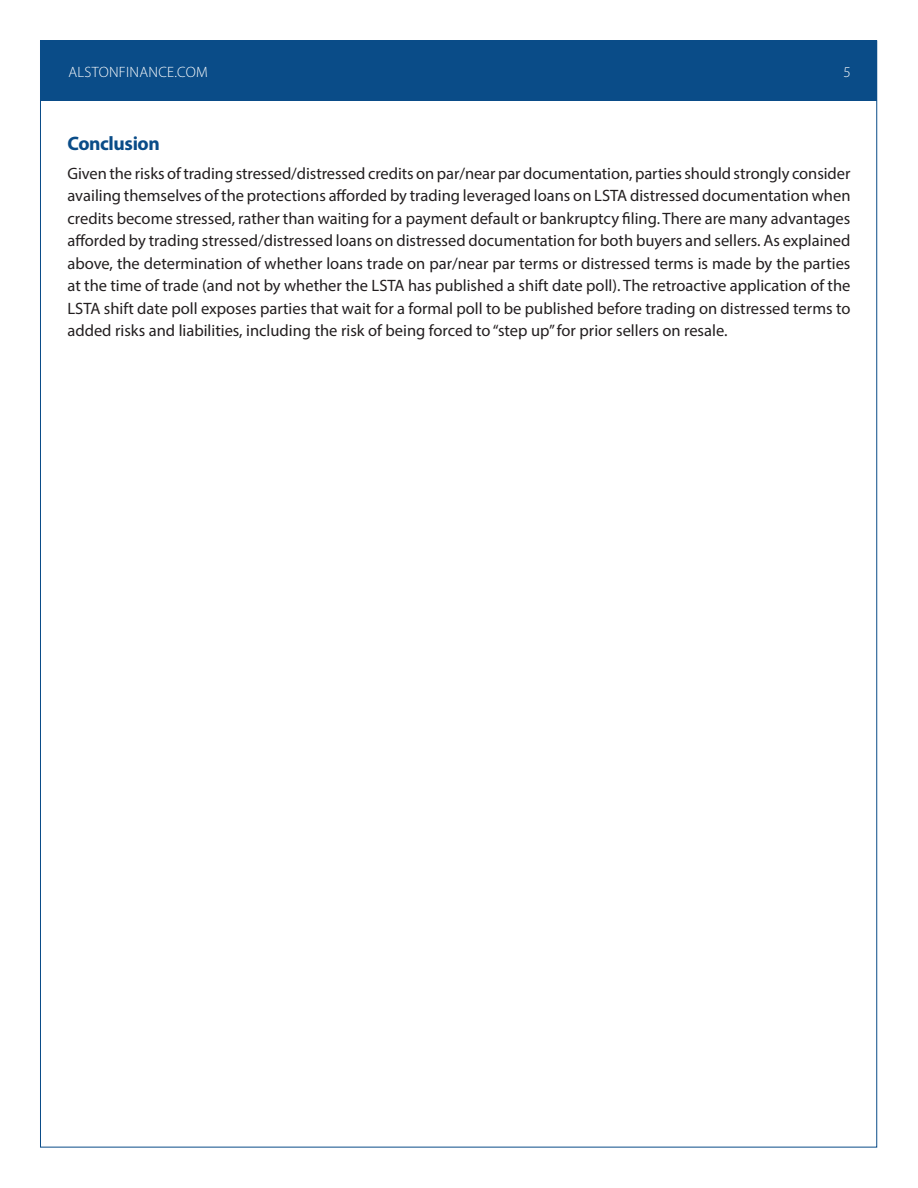
<style>
.page{position:relative;width:918px;height:1188px;background:#fff}
.page>*{position:absolute;margin:0;border:0;box-sizing:border-box;transform-origin:0 0}
.t1{font:700 19.5px "Myriad Pro";letter-spacing:-.02em;color:#0a4c88}
.t2{font:16.5px/22.5px "Myriad Pro";color:#231f20;text-align:justify}
.t3{font:300 15px "Myriad Pro";letter-spacing:.02em;color:#fff}
</style>
<div class="page">
<div style="left:40px;top:40px;width:837px;height:61px;background:#0a4c88"></div>
<p class="t3" style="left:68px;top:63px;width:141px">ALSTONFINANCE.COM</p>
<p class="t3" style="left:843px;top:63px;width:9px">5</p>
<p class="t1" style="left:68px;top:130px;width:94px">Conclusion</p>
<p class="t2" style="left:68px;top:162px;width:785px">Given the risks of trading stressed/distressed credits on par/near par documentation, parties should strongly consider availing themselves of the protections afforded by trading leveraged loans on LSTA distressed documentation when credits become stressed, rather than waiting for a payment default or bankruptcy filing. There are many advantages afforded by trading stressed/distressed loans on distressed documentation for both buyers and sellers. As explained above, the determination of whether loans trade on par/near par terms or distressed terms is made by the parties at the time of trade (and not by whether the LSTA has published a shift date poll). The retroactive application of the LSTA shift date poll exposes parties that wait for a formal poll to be published before trading on distressed terms to added risks and liabilities, including the risk of being forced to “step up” for prior sellers on resale.</p>
</div>
